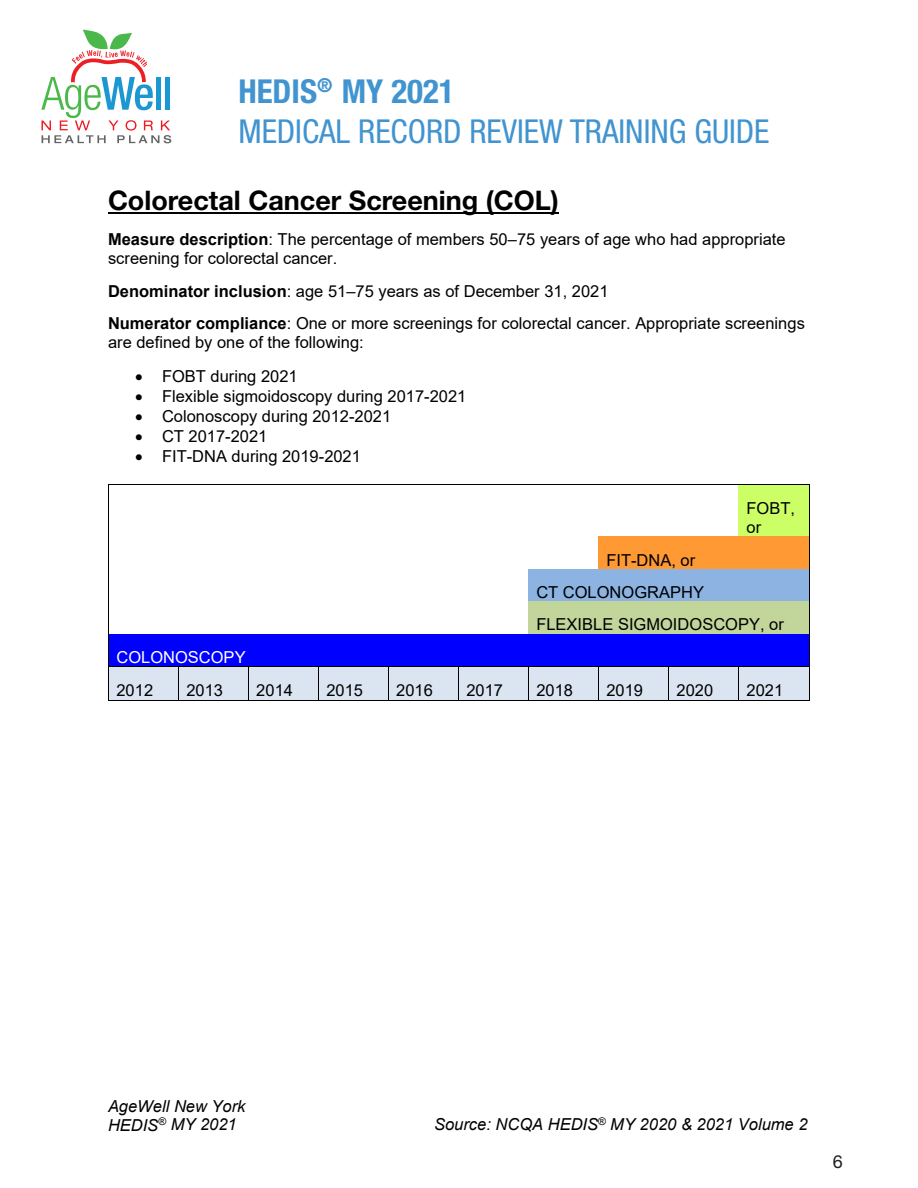
<style>
.page{position:relative;width:918px;height:1188px;background:#fff}
.page>*{position:absolute;margin:0;border:0;box-sizing:border-box;transform-origin:0 0}
.t1{font:condensed 33px/39.6px "Helvetica Neue LT Pro";color:#4194d0}
.t2{font:700 27px "Helvetica Neue LT Pro";color:#000}
.t3{font:18px "Helvetica Neue LT Pro";color:#231f20}
.t4{font:16.5px/32.4px "Arial";color:#000}
.t5{font:italic 16.5px/19px "Arial";color:#000}
.t6{font:16.5px/33.2px "Arial";color:#fff}
.s1{font-weight:700}
.s2{color:#000}
</style>
<div class="page">
<svg style="left:41px;top:30px;width:130px;height:113px"></svg>
<hr style="left:108px;top:212px;width:451px;height:2px;background:#000">
<div style="left:738px;top:485px;width:71px;height:52px;background:#cf6"></div>
<hr style="left:109px;top:484px;width:69px;height:1px;background:#000">
<hr style="left:179px;top:484px;width:69px;height:1px;background:#000">
<hr style="left:249px;top:484px;width:69px;height:1px;background:#000">
<hr style="left:319px;top:484px;width:69px;height:1px;background:#000">
<hr style="left:389px;top:484px;width:69px;height:1px;background:#000">
<hr style="left:459px;top:484px;width:69px;height:1px;background:#000">
<hr style="left:529px;top:484px;width:69px;height:1px;background:#000">
<hr style="left:599px;top:484px;width:69px;height:1px;background:#000">
<hr style="left:669px;top:484px;width:69px;height:1px;background:#000">
<hr style="left:739px;top:484px;width:70px;height:1px;background:#000">
<hr style="left:108px;top:485px;width:1px;height:52px;background:#000">
<hr style="left:809px;top:485px;width:1px;height:52px;background:#000">
<div style="left:598px;top:537px;width:211px;height:32px;background:#f93"></div>
<hr style="left:108px;top:537px;width:1px;height:32px;background:#000">
<hr style="left:809px;top:537px;width:1px;height:32px;background:#000">
<div style="left:528px;top:569px;width:281px;height:32px;background:#8db3e2"></div>
<hr style="left:108px;top:569px;width:1px;height:32px;background:#000">
<hr style="left:809px;top:569px;width:1px;height:32px;background:#000">
<div style="left:528px;top:601px;width:281px;height:33px;background:#c2d69b"></div>
<hr style="left:108px;top:601px;width:1px;height:33px;background:#000">
<hr style="left:809px;top:601px;width:1px;height:33px;background:#000">
<div style="left:109px;top:634px;width:700px;height:32px;background:#00f"></div>
<hr style="left:108px;top:634px;width:1px;height:32px;background:#000">
<hr style="left:809px;top:634px;width:1px;height:32px;background:#000">
<div style="left:109px;top:667px;width:69px;height:33px;background:#dbe5f1"></div>
<div style="left:179px;top:667px;width:69px;height:33px;background:#dbe5f1"></div>
<div style="left:249px;top:667px;width:69px;height:33px;background:#dbe5f1"></div>
<div style="left:319px;top:667px;width:69px;height:33px;background:#dbe5f1"></div>
<div style="left:389px;top:667px;width:69px;height:33px;background:#dbe5f1"></div>
<div style="left:459px;top:667px;width:69px;height:33px;background:#dbe5f1"></div>
<div style="left:529px;top:667px;width:69px;height:33px;background:#dbe5f1"></div>
<div style="left:599px;top:667px;width:69px;height:33px;background:#dbe5f1"></div>
<div style="left:669px;top:667px;width:69px;height:33px;background:#dbe5f1"></div>
<div style="left:739px;top:667px;width:70px;height:33px;background:#dbe5f1"></div>
<hr style="left:109px;top:666px;width:69px;height:1px;background:#000">
<hr style="left:179px;top:666px;width:69px;height:1px;background:#000">
<hr style="left:249px;top:666px;width:69px;height:1px;background:#000">
<hr style="left:319px;top:666px;width:69px;height:1px;background:#000">
<hr style="left:389px;top:666px;width:69px;height:1px;background:#000">
<hr style="left:459px;top:666px;width:69px;height:1px;background:#000">
<hr style="left:529px;top:666px;width:69px;height:1px;background:#000">
<hr style="left:599px;top:666px;width:69px;height:1px;background:#000">
<hr style="left:669px;top:666px;width:69px;height:1px;background:#000">
<hr style="left:739px;top:666px;width:70px;height:1px;background:#000">
<hr style="left:108px;top:667px;width:1px;height:33px;background:#000">
<hr style="left:109px;top:700px;width:69px;height:1px;background:#000">
<hr style="left:178px;top:667px;width:1px;height:33px;background:#000">
<hr style="left:179px;top:700px;width:69px;height:1px;background:#000">
<hr style="left:248px;top:667px;width:1px;height:33px;background:#000">
<hr style="left:249px;top:700px;width:69px;height:1px;background:#000">
<hr style="left:318px;top:667px;width:1px;height:33px;background:#000">
<hr style="left:319px;top:700px;width:69px;height:1px;background:#000">
<hr style="left:388px;top:667px;width:1px;height:33px;background:#000">
<hr style="left:389px;top:700px;width:69px;height:1px;background:#000">
<hr style="left:458px;top:667px;width:1px;height:33px;background:#000">
<hr style="left:459px;top:700px;width:69px;height:1px;background:#000">
<hr style="left:528px;top:667px;width:1px;height:33px;background:#000">
<hr style="left:529px;top:700px;width:69px;height:1px;background:#000">
<hr style="left:598px;top:667px;width:1px;height:33px;background:#000">
<hr style="left:599px;top:700px;width:69px;height:1px;background:#000">
<hr style="left:668px;top:667px;width:1px;height:33px;background:#000">
<hr style="left:669px;top:700px;width:69px;height:1px;background:#000">
<hr style="left:738px;top:667px;width:1px;height:33px;background:#000">
<hr style="left:739px;top:700px;width:70px;height:1px;background:#000">
<hr style="left:809px;top:667px;width:1px;height:33px;background:#000">
<h1 class="t1" style="left:238px;top:72px;width:533px"><span class="s1">HEDIS</span><sup>®</sup> <span class="s1">MY 2021<br></span>MEDICAL RECORD REVIEW TRAINING GUIDE</h1>
<p class="t2" style="left:108px;top:184px;width:452px">Colorectal Cancer Screening (COL)</p>
<p class="t4" style="left:108px;top:230px;width:679px;line-height:19px"><span class="s1">Measure description</span>: The percentage of members 50–75 years of age who had appropriate screening for colorectal cancer.</p>
<p class="t4" style="left:108px;top:274px;width:698px"><span class="s1">Denominator inclusion</span>: age 51–75 years as of December 31, 2021<br><span class="s1">Numerator compliance</span>: One or more screenings for colorectal cancer. Appropriate screenings</p>
<p class="t4" style="left:108px;top:326px;width:257px">are defined by one of the following:</p>
<p class="t4" style="left:135px;top:359px;width:164px">• FOBT during 2021</p>
<p class="t4" style="left:135px;top:379px;width:333px">• Flexible sigmoidoscopy during 2017-2021</p>
<p class="t4" style="left:135px;top:400px;width:258px">• Colonoscopy during 2012-2021</p>
<p class="t4" style="left:135px;top:420px;width:134px">• CT 2017-2021</p>
<p class="t4" style="left:135px;top:440px;width:227px">• FIT-DNA during 2019-2021</p>
<p class="t4" style="left:747px;top:499px;width:50px;line-height:19px">FOBT, or</p>
<p class="t4" style="left:536px;top:543px;width:249px;text-indent:70px">FIT-DNA, or<br>CT COLONOGRAPHY<br>FLEXIBLE SIGMOIDOSCOPY, or</p>
<p class="t6" style="left:116px;top:640px;width:131px">COLONOSCOPY<br><span class="s2">2012</span></p>
<p class="t4" style="left:186px;top:674px;width:38px">2013</p>
<p class="t4" style="left:256px;top:674px;width:38px">2014</p>
<p class="t4" style="left:326px;top:674px;width:38px">2015</p>
<p class="t4" style="left:396px;top:674px;width:38px">2016</p>
<p class="t4" style="left:466px;top:674px;width:38px">2017</p>
<p class="t4" style="left:536px;top:674px;width:38px">2018</p>
<p class="t4" style="left:606px;top:674px;width:38px">2019</p>
<p class="t4" style="left:677px;top:674px;width:38px">2020</p>
<p class="t4" style="left:747px;top:674px;width:38px">2021</p>
<p class="t5" style="left:108px;top:1096px;width:139px">AgeWell New York<br>HEDIS<sup>®</sup> MY 2021</p>
<p class="t5" style="left:434px;top:1115px;width:375px">Source: NCQA HEDIS<sup>®</sup> MY 2020 &amp; 2021 Volume 2</p>
<p class="t3" style="left:833px;top:1151px;width:12px">6</p>
</div>
